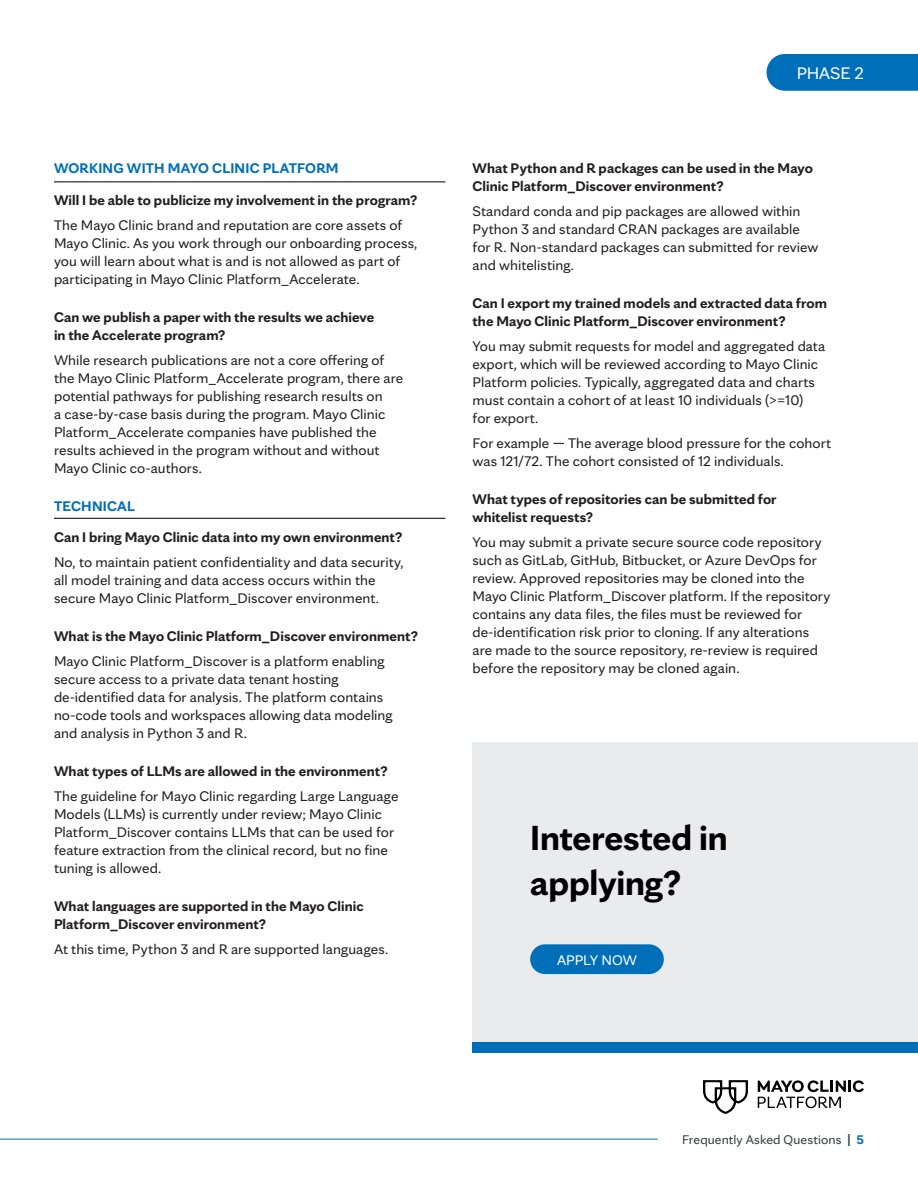
<style>
.page{position:relative;width:918px;height:1188px;background:#fff}
.page>*{position:absolute;margin:0;border:0;box-sizing:border-box;transform-origin:0 0}
.Question{font:700 37.5px/45px "Mayo Clinic Sans";letter-spacing:-.005em;color:#000001}
.t1{font:18px "Mayo Clinic Sans";color:#fff}
.Answer{font:15px/18px "Mayo Clinic Sans";letter-spacing:.005em;color:#231f20}
.Question-2{font:700 15px/18px "Mayo Clinic Sans";letter-spacing:.005em;color:#231f20}
.Section_Header{font:700 15px "Mayo Clinic Sans";letter-spacing:.015em;color:#006fba}
.MC_-_BODY{font:15px "Mayo Clinic Sans";letter-spacing:-.005em;color:#fff}
.t2{font:13.5px "Mayo Clinic Sans";letter-spacing:.01em;color:#353d3f}
.s1{font-weight:700}
.s2{font-weight:700;color:#006fba}
</style>
<div class="page">
<div style="left:472px;top:743px;width:446px;height:310px;background:#e9ebec"></div>
<hr style="left:54px;top:182px;width:392px;height:1px;background:#000001">
<hr style="left:54px;top:518px;width:392px;height:1px;background:#000001">
<svg style="left:758px;top:1080px;width:106px;height:28px"></svg>
<svg style="left:703px;top:1080px;width:45px;height:34px"></svg>
<div style="left:472px;top:1043px;width:446px;height:10px;background:#006fba"></div>
<div style="left:530px;top:944px;width:134px;height:30px;background:#006fba;border-radius:15px"></div>
<div style="left:766px;top:54px;width:152px;height:37px;background:#006fba"></div>
<hr style="left:0;top:1139px;width:658px;height:1px;background:#006fba">
<p class="Section_Header" style="left:54px;top:156px;width:286px">WORKING WITH MAYO CLINIC PLATFORM</p>
<p class="Question-2" style="left:54px;top:189px;width:365px">Will I be able to publicize my involvement in the program?</p>
<p class="Answer" style="left:54px;top:214px;width:365px">The Mayo Clinic brand and reputation are core assets of Mayo Clinic. As you work through our onboarding process, you will learn about what is and is not allowed as part of participating in Mayo Clinic Platform_Accelerate.</p>
<p class="Question-2" style="left:54px;top:306px;width:322px">Can we publish a paper with the results we achieve in the Accelerate program?</p>
<p class="Answer" style="left:54px;top:349px;width:351px">While research publications are not a core offering of the Mayo Clinic Platform_Accelerate program, there are potential pathways for publishing research results on<br>a case-by-case basis during the program. Mayo Clinic Platform_Accelerate companies have published the results achieved in the program without and without Mayo Clinic co-authors.</p>
<p class="Section_Header" style="left:54px;top:494px;width:82px">TECHNICAL</p>
<p class="Question-2" style="left:54px;top:527px;width:350px">Can I bring Mayo Clinic data into my own environment?</p>
<p class="Answer" style="left:54px;top:552px;width:351px">No, to maintain patient confidentiality and data security, all model training and data access occurs within the secure Mayo Clinic Platform_Discover environment.</p>
<p class="Question-2" style="left:54px;top:626px;width:365px">What is the Mayo Clinic Platform_Discover environment?</p>
<p class="Answer" style="left:54px;top:651px;width:340px">Mayo Clinic Platform_Discover is a platform enabling secure access to a private data tenant hosting de-identified data for analysis. The platform contains no-code tools and workspaces allowing data modeling and analysis in Python 3 and R.</p>
<p class="Question-2" style="left:54px;top:761px;width:335px">What types of LLMs are allowed in the environment?</p>
<p class="Answer" style="left:54px;top:786px;width:346px">The guideline for Mayo Clinic regarding Large Language Models (LLMs) is currently under review; Mayo Clinic Platform_Discover contains LLMs that can be used for feature extraction from the clinical record, but no fine tuning is allowed.</p>
<p class="Question-2" style="left:54px;top:896px;width:311px">What languages are supported in the Mayo Clinic<br>Platform_Discover environment?</p>
<p class="Answer" style="left:54px;top:939px;width:336px">At this time, Python 3 and R are supported languages.</p>
<p class="t1" style="left:797px;top:59px;width:69px">PHASE 2</p>
<p class="Question-2" style="left:472px;top:158px;width:342px">What Python and R packages can be used in the Mayo<br>Clinic Platform_Discover environment?</p>
<p class="Answer" style="left:472px;top:201px;width:348px">Standard conda and pip packages are allowed within Python 3 and standard CRAN packages are available for R. Non-standard packages can submitted for review and whitelisting.</p>
<p class="Question-2" style="left:472px;top:293px;width:356px">Can I export my trained models and extracted data from the Mayo Clinic Platform_Discover environment?</p>
<p class="Answer" style="left:472px;top:336px;width:354px">You may submit requests for model and aggregated data export, which will be reviewed according to Mayo Clinic Platform policies. Typically, aggregated data and charts must contain a cohort of at least 10 individuals (&gt;=10)<br>for export.</p>
<p class="Answer" style="left:472px;top:433px;width:360px">For example — The average blood pressure for the cohort was 121/72. The cohort consisted of 12 individuals.</p>
<p class="Question-2" style="left:472px;top:489px;width:306px">What types of repositories can be submitted for whitelist requests?</p>
<p class="Answer" style="left:472px;top:532px;width:359px">You may submit a private secure source code repository such as GitLab, GitHub, Bitbucket, or Azure DevOps for review. Approved repositories may be cloned into the Mayo Clinic Platform_Discover platform. If the repository contains any data files, the files must be reviewed for de-identification risk prior to cloning. If any alterations are made to the source repository, re-review is required before the repository may be cloned again.</p>
<p class="Question" style="left:530px;top:812px;width:199px">Interested in applying?</p>
<p class="MC_-_BODY" style="left:557px;top:948px;width:81px">APPLY NOW</p>
<p class="t2" style="left:682px;top:1129px;width:183px">Frequently Asked Questions <span class="s1">|</span> <span class="s2">5</span></p>
</div>
